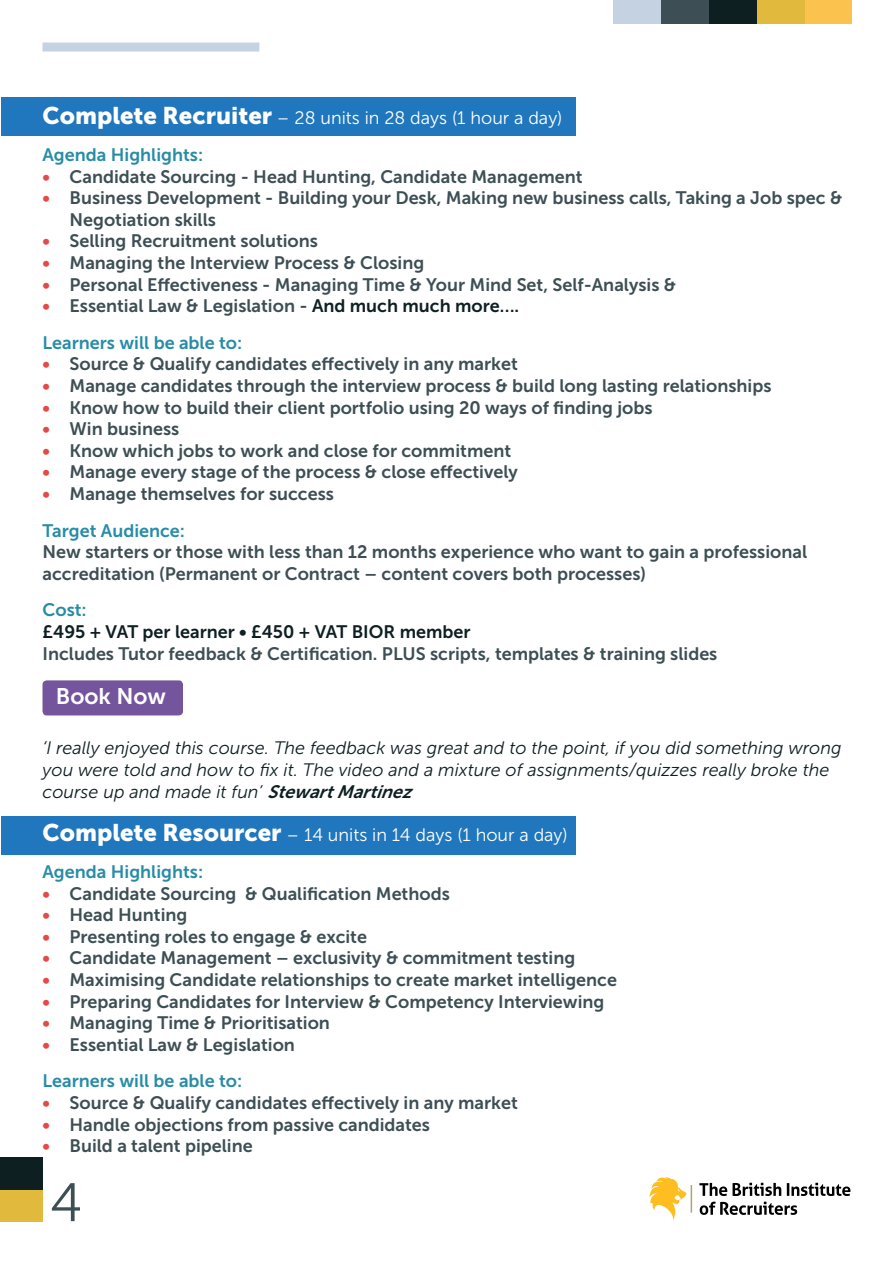
<style>
.page{position:relative;width:893px;height:1263px;background:#fff}
.page>*{position:absolute;margin:0;border:0;box-sizing:border-box;transform-origin:0 0}
.t1{font:54px "Museo Sans 300";color:#3d4f54}
.t2{font:22.5px "Museo Sans 700";color:#fff}
.t3{font:18px/36.6px "Museo Sans 700";color:#3d4f54}
.t4{font:italic 18px/21.6px "Museo Sans 300";color:#0e1f22}
.t5{font:18px "Museo Sans 300";color:#fff}
.t6{font:18px "Museo Sans 700";color:#288ca6}
.t7{font:18px "Museo Sans 700";color:#0e1f22}
.s1{font-family:"Museo Sans 900";font-size:24px}
.s2{color:#e34b49}
.s3{color:#0e1f22}
.s4{color:#288ca6}
.s5{font-family:"Museo Sans 700"}
</style>
<div class="page">
<hr style="left:892px;top:1189px;width:1px;height:32px;background:#e1b93c">
<hr style="left:892px;top:1157px;width:1px;height:32px;background:#0e1f22">
<div style="left:0;top:1189px;width:43px;height:32px;background:#e1b93c"></div>
<div style="left:0;top:1157px;width:43px;height:32px;background:#0e1f22"></div>
<div style="left:804px;top:0;width:48px;height:23px;background:#fbc24e"></div>
<div style="left:757px;top:0;width:47px;height:23px;background:#e1b93c"></div>
<div style="left:709px;top:0;width:48px;height:23px;background:#0e1f22"></div>
<div style="left:661px;top:0;width:48px;height:23px;background:#3d4f54"></div>
<div style="left:613px;top:0;width:48px;height:23px;background:#c4d2e1"></div>
<div style="left:43px;top:43px;width:216px;height:9px;background:#c4d2e1"></div>
<svg style="left:649px;top:1177px;width:43px;height:43px"></svg>
<svg style="left:699px;top:1183px;width:151px;height:32px"></svg>
<div style="left:1px;top:97px;width:574px;height:39px;background:#2077bd"></div>
<div style="left:1px;top:816px;width:574px;height:39px;background:#2077bd"></div>
<div style="left:43px;top:680px;width:140px;height:35px;background:#75549e;border-radius:4px"></div>
<p class="t5" style="left:43px;top:108px;width:521px"><span class="s1">Complete Recruiter</span> – 28 units in 28 days (1 hour a day)</p>
<p class="t6" style="left:43px;top:145px;width:162px">Agenda Highlights:</p>
<p class="t3" style="left:43px;top:158px;width:541px"><span class="s2">•</span> Candidate Sourcing - Head Hunting, Candidate Management</p>
<p class="t3" style="left:70px;top:187px;width:774px;line-height:21.6px;text-indent:-27px"><span class="s2">•</span> Business Development - Building your Desk, Making new business calls, Taking a Job spec &amp;<br>Negotiation skills</p>
<p class="t3" style="left:43px;top:223px;width:277px"><span class="s2">•</span> Selling Recruitment solutions</p>
<p class="t3" style="left:43px;top:244px;width:383px"><span class="s2">•</span> Managing the Interview Process &amp; Closing</p>
<p class="t3" style="left:43px;top:266px;width:635px"><span class="s2">•</span> Personal Effectiveness - Managing Time &amp; Your Mind Set, Self-Analysis &amp;</p>
<p class="t3" style="left:43px;top:288px;width:478px"><span class="s2">•</span> Essential Law &amp; Legislation - <span class="s3">And much much more….<br></span><span class="s4">Learners will be able to:</span></p>
<p class="t3" style="left:43px;top:346px;width:477px"><span class="s2">•</span> Source &amp; Qualify candidates effectively in any market</p>
<p class="t3" style="left:43px;top:367px;width:730px"><span class="s2">•</span> Manage candidates through the interview process &amp; build long lasting relationships</p>
<p class="t3" style="left:43px;top:389px;width:612px"><span class="s2">•</span> Know how to build their client portfolio using 20 ways of finding jobs</p>
<p class="t3" style="left:43px;top:411px;width:138px"><span class="s2">•</span> Win business</p>
<p class="t3" style="left:43px;top:432px;width:470px"><span class="s2">•</span> Know which jobs to work and close for commitment</p>
<p class="t3" style="left:43px;top:454px;width:477px"><span class="s2">•</span> Manage every stage of the process &amp; close effectively</p>
<p class="t3" style="left:43px;top:475px;width:293px"><span class="s2">•</span> Manage themselves for success<br><span class="s4">Target Audience:</span></p>
<p class="t3" style="left:43px;top:541px;width:766px;line-height:21.6px">New starters or those with less than 12 months experience who want to gain a professional accreditation (Permanent or Contract – content covers both processes)</p>
<p class="t6" style="left:43px;top:600px;width:46px">Cost:</p>
<p class="t7" style="left:43px;top:622px;width:430px">£495 + VAT per learner • £450 + VAT BIOR member</p>
<p class="t3" style="left:43px;top:635px;width:676px">Includes Tutor feedback &amp; Certification. PLUS scripts, templates &amp; training slides</p>
<p class="t2" style="left:56px;top:683px;width:112px">Book Now</p>
<p class="t4" style="left:43px;top:737px;width:801px">‘I really enjoyed this course. The feedback was great and to the point, if you did something wrong you were told and how to fix it. The video and a mixture of assignments/quizzes really broke the course up and made it fun’ <span class="s5">StewartMartinez</span></p>
<p class="t5" style="left:43px;top:825px;width:527px"><span class="s1">Complete Resourcer</span> – 14 units in 14 days (1 hour a day)</p>
<p class="t6" style="left:43px;top:862px;width:162px">Agenda Highlights:</p>
<p class="t3" style="left:43px;top:875px;width:409px"><span class="s2">•</span> Candidate Sourcing &amp; Qualification Methods</p>
<p class="t3" style="left:43px;top:897px;width:146px"><span class="s2">•</span> Head Hunting</p>
<p class="t3" style="left:43px;top:918px;width:326px"><span class="s2">•</span> Presenting roles to engage &amp; excite</p>
<p class="t3" style="left:43px;top:940px;width:534px"><span class="s2">•</span> Candidate Management – exclusivity &amp; commitment testing</p>
<p class="t3" style="left:43px;top:961px;width:576px"><span class="s2">•</span> Maximising Candidate relationships to create market intelligence</p>
<p class="t3" style="left:43px;top:983px;width:563px"><span class="s2">•</span> Preparing Candidates for Interview &amp; Competency Interviewing</p>
<p class="t3" style="left:43px;top:1005px;width:289px"><span class="s2">•</span> Managing Time &amp; Prioritisation</p>
<p class="t3" style="left:43px;top:1026px;width:254px"><span class="s2">•</span> Essential Law &amp; Legislation<br><span class="s4">Learners will be able to:</span></p>
<p class="t3" style="left:43px;top:1084px;width:477px"><span class="s2">•</span> Source &amp; Qualify candidates effectively in any market</p>
<p class="t3" style="left:43px;top:1106px;width:389px"><span class="s2">•</span> Handle objections from passive candidates</p>
<p class="t3" style="left:43px;top:1128px;width:212px"><span class="s2">•</span> Build a talent pipeline</p>
<h1 class="t1" style="left:50px;top:1173px;width:34px">4</h1>
</div>
